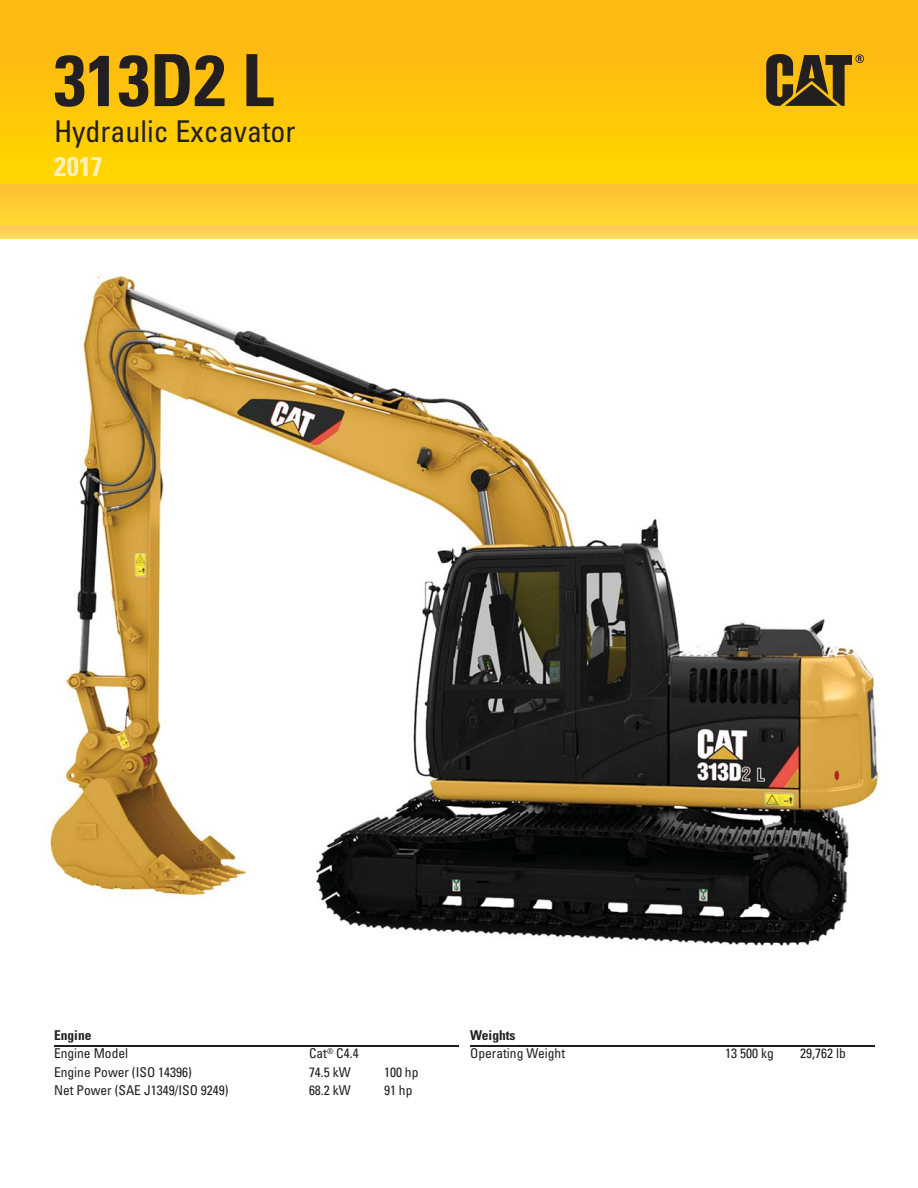
<style>
.page{position:relative;width:918px;height:1188px;background:#fff}
.page>*{position:absolute;margin:0;border:0;box-sizing:border-box;transform-origin:0 0}
.t1{font:700 condensed 72px "Univers LT Std";color:#231f20}
.t2{font:condensed 30px "Univers LT Std";color:#231f20}
.t3{font:700 condensed 27px "Univers LT Std";color:#ffefbc}
.t4{font:condensed 13.5px "Univers LT Std";color:#231f20}
.t5{font:700 condensed 13.5px "Univers LT Std";color:#231f20}
</style>
<div class="page">
<hr style="left:54px;top:1045px;width:405px;height:1px;background:#231f20">
<hr style="left:470px;top:1045px;width:405px;height:1px;background:#231f20">
<img style="left:0;top:238px;width:918px;height:708px">
<svg style="left:0;top:0;width:918px;height:184px"></svg>
<svg style="left:766px;top:54px;width:98px;height:52px"></svg>
<div style="left:54px;top:156px;width:48px;height:20px;background:#ffd400"></div>
<img style="left:0;top:184px;width:918px;height:54px">
<p class="t1" style="left:54px;top:46px;width:221px">313D2 L</p>
<p class="t2" style="left:54px;top:117px;width:243px">Hydraulic Excavator</p>
<p class="t3" style="left:54px;top:153px;width:50px">2017</p>
<p class="t5" style="left:54px;top:1029px;width:39px">Engine</p>
<p class="t5" style="left:470px;top:1029px;width:47px">Weights</p>
<p class="t4" style="left:54px;top:1047px;width:76px">Engine Model</p>
<p class="t4" style="left:309px;top:1047px;width:51px">Cat<sup>®</sup> C4.4</p>
<p class="t4" style="left:470px;top:1047px;width:96px">Operating Weight</p>
<p class="t4" style="left:725px;top:1047px;width:50px">13 500 kg</p>
<p class="t4" style="left:800px;top:1047px;width:47px">29,762 lb</p>
<p class="t4" style="left:54px;top:1065px;width:139px">Engine Power (ISO 14396)</p>
<p class="t4" style="left:309px;top:1065px;width:43px">74.5 kW</p>
<p class="t4" style="left:384px;top:1065px;width:36px">100 hp</p>
<p class="t4" style="left:54px;top:1084px;width:176px">Net Power (SAE J1349/ISO 9249)</p>
<p class="t4" style="left:309px;top:1084px;width:43px">68.2 kW</p>
<p class="t4" style="left:384px;top:1084px;width:30px">91 hp</p>
</div>
